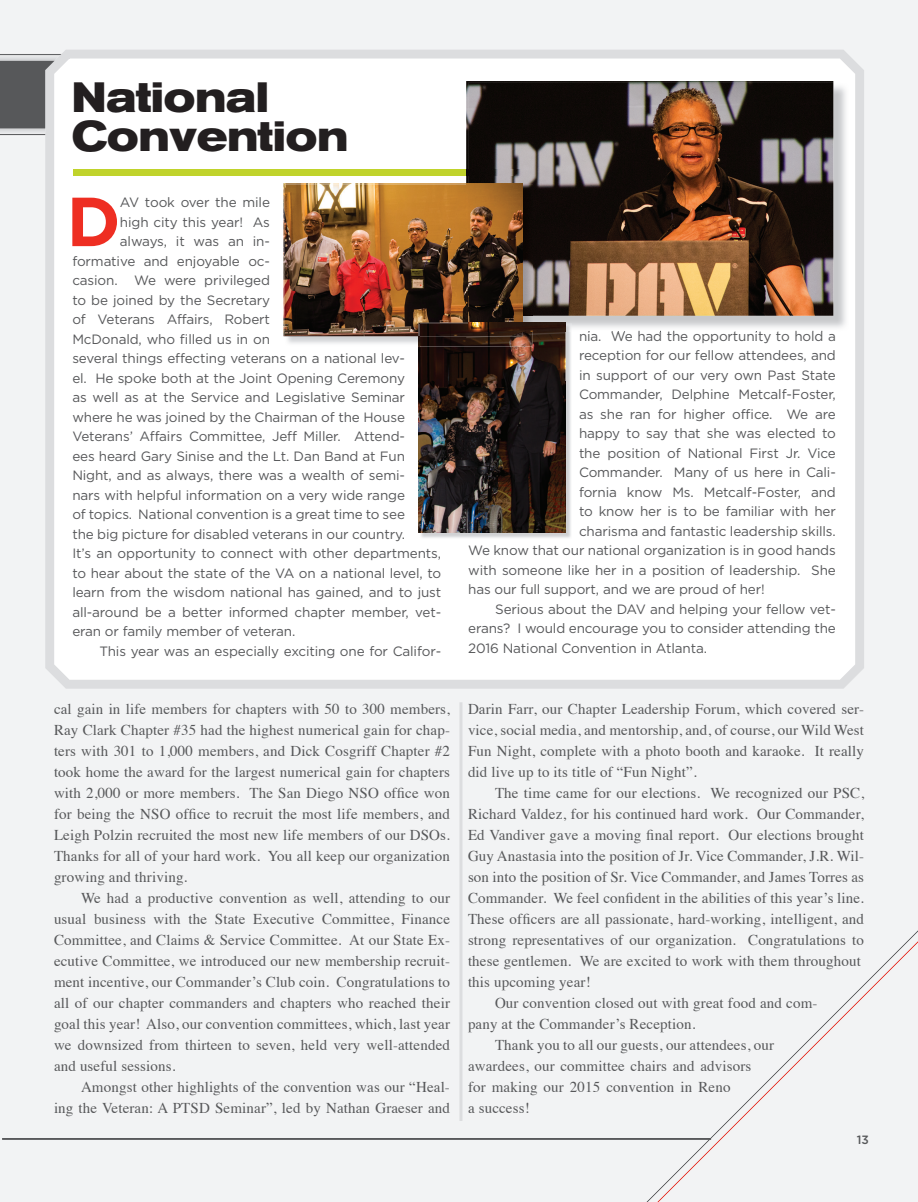
<style>
.page{position:relative;width:918px;height:1202px;background:#f2f3f4}
.page>*{position:absolute;margin:0;border:0;box-sizing:border-box;transform-origin:0 0}
.t1{font:700 69.15px "Gotham";color:#ee2e22}
.t2{font:700 expanded 42px/39px "Akzidenz Grotesk BE";color:#231f20;scale:.9 1}
.t3{font:15px "Times";letter-spacing:.01em;color:#57585a}
.t4{font:13.5px "Gotham";letter-spacing:-.01em;color:#57585a}
.t5{font:500 12px "Gotham";color:#57585a}
</style>
<div class="page">
<div style="left:647px;top:930px;width:271px;height:271px;background:#f2f3f4"></div>
<div style="left:657px;top:941px;width:261px;height:261px;background:#f2f3f4"></div>
<svg style="left:2px;top:1138px;width:709px;height:1px"></svg>
<img style="left:0;top:53px;width:45px;height:83px">
<div style="left:0;top:61px;width:45px;height:67px;background:#57585a"></div>
<hr style="left:0;top:54px;width:90px;height:1px;background:#57585a">
<hr style="left:0;top:134px;width:90px;height:1px;background:#57585a">
<svg style="left:45px;top:49px;width:819px;height:639px"></svg>
<hr style="left:459px;top:702px;width:3px;height:418px;background:#dcdddf">
<div style="left:73px;top:170px;width:458px;height:6px;background:#c0d32b"></div>
<img style="left:533px;top:83px;width:316px;height:248px">
<img style="left:580px;top:331px;width:256px;height:1px">
<img style="left:466px;top:81px;width:367px;height:102px">
<svg style="left:466px;top:170px;width:2px;height:6px"></svg>
<img style="left:468px;top:83px;width:365px;height:233px">
<img style="left:468px;top:170px;width:63px;height:6px">
<img style="left:468px;top:184px;width:65px;height:132px">
<img style="left:285px;top:336px;width:133px;height:10px">
<img style="left:468px;top:183px;width:55px;height:1px">
<img style="left:285px;top:184px;width:183px;height:152px">
<img style="left:468px;top:316px;width:55px;height:8px">
<img style="left:420px;top:331px;width:152px;height:208px">
<svg style="left:566px;top:324px;width:6px;height:7px"></svg>
<img style="left:533px;top:323px;width:33px;height:8px">
<img style="left:418px;top:346px;width:2px;height:187px">
<svg style="left:418px;top:336px;width:2px;height:10px"></svg>
<img style="left:418px;top:323px;width:50px;height:13px">
<img style="left:420px;top:331px;width:146px;height:202px">
<img style="left:420px;top:331px;width:113px;height:15px">
<svg style="left:523px;top:316px;width:10px;height:15px"></svg>
<img style="left:420px;top:324px;width:103px;height:12px">
<p class="t2" style="left:72px;top:79px;width:309px">National<br>Convention</p>
<p class="t1" style="left:67px;top:182px;width:56px">D</p>
<p class="t4" style="left:120px;top:195px;width:152px">AV took over the mile</p>
<p class="t4" style="left:120px;top:214px;width:152px">high city this year! As</p>
<p class="t4" style="left:120px;top:234px;width:152px">always, it was an in-</p>
<p class="t4" style="left:72px;top:253px;width:199px">formative and enjoyable oc-</p>
<p class="t4" style="left:72px;top:273px;width:199px">casion. We were privileged</p>
<p class="t4" style="left:72px;top:292px;width:199px">to be joined by the Secretary</p>
<p class="t4" style="left:72px;top:312px;width:199px">of Veterans Affairs, Robert</p>
<p class="t4" style="left:72px;top:331px;width:199px">McDonald, who filled us in on</p>
<p class="t4" style="left:72px;top:351px;width:334px">several things effecting veterans on a national lev-</p>
<p class="t4" style="left:72px;top:370px;width:334px">el. He spoke both at the Joint Opening Ceremony</p>
<p class="t4" style="left:72px;top:390px;width:334px">as well as at the Service and Legislative Seminar</p>
<p class="t4" style="left:72px;top:409px;width:334px">where he was joined by the Chairman of the House</p>
<p class="t4" style="left:72px;top:429px;width:334px">Veterans’ Affairs Committee, Jeff Miller. Attend-</p>
<p class="t4" style="left:72px;top:448px;width:334px">ees heard Gary Sinise and the Lt. Dan Band at Fun</p>
<p class="t4" style="left:72px;top:468px;width:334px">Night, and as always, there was a wealth of semi-</p>
<p class="t4" style="left:72px;top:487px;width:334px">nars with helpful information on a very wide range</p>
<p class="t4" style="left:72px;top:507px;width:334px">of topics. National convention is a great time to see</p>
<p class="t4" style="left:72px;top:526px;width:334px">the big picture for disabled veterans in our country.</p>
<p class="t4" style="left:72px;top:546px;width:370px">It’s an opportunity to connect with other departments,</p>
<p class="t4" style="left:72px;top:565px;width:370px">to hear about the state of the VA on a national level, to</p>
<p class="t4" style="left:72px;top:585px;width:370px">learn from the wisdom national has gained, and to just</p>
<p class="t4" style="left:72px;top:604px;width:370px">all-around be a better informed chapter member, vet-</p>
<p class="t4" style="left:72px;top:624px;width:224px">eran or family member of veteran.</p>
<p class="t4" style="left:99px;top:643px;width:343px">This year was an especially exciting one for Califor-</p>
<p class="t4" style="left:579px;top:328px;width:258px">nia. We had the opportunity to hold a</p>
<p class="t4" style="left:579px;top:348px;width:258px">reception for our fellow attendees, and</p>
<p class="t4" style="left:579px;top:367px;width:258px">in support of our very own Past State</p>
<p class="t4" style="left:579px;top:387px;width:258px">Commander, Delphine Metcalf-Foster,</p>
<p class="t4" style="left:579px;top:406px;width:258px">as she ran for higher office. We are</p>
<p class="t4" style="left:579px;top:426px;width:258px">happy to say that she was elected to</p>
<p class="t4" style="left:579px;top:445px;width:258px">the position of National First Jr. Vice</p>
<p class="t4" style="left:579px;top:465px;width:258px">Commander. Many of us here in Cali-</p>
<p class="t4" style="left:579px;top:484px;width:258px">fornia know Ms. Metcalf-Foster, and</p>
<p class="t4" style="left:579px;top:504px;width:258px">to know her is to be familiar with her</p>
<p class="t4" style="left:579px;top:523px;width:258px">charisma and fantastic leadership skills.</p>
<p class="t4" style="left:468px;top:543px;width:369px">We know that our national organization is in good hands</p>
<p class="t4" style="left:468px;top:562px;width:369px">with someone like her in a position of leadership. She</p>
<p class="t4" style="left:468px;top:582px;width:298px">has our full support, and we are proud of her!</p>
<p class="t4" style="left:495px;top:601px;width:342px">Serious about the DAV and helping your fellow vet-</p>
<p class="t4" style="left:468px;top:621px;width:369px">erans? I would encourage you to consider attending the</p>
<p class="t4" style="left:468px;top:640px;width:240px">2016 National Convention in Atlanta.</p>
<p class="t3" style="left:54px;top:694px;width:398px">cal gain in life members for chapters with 50 to 300 members,</p>
<p class="t3" style="left:54px;top:715px;width:398px">Ray Clark Chapter #35 had the highest numerical gain for chap-</p>
<p class="t3" style="left:54px;top:736px;width:398px">ters with 301 to 1,000 members, and Dick Cosgriff Chapter #2</p>
<p class="t3" style="left:54px;top:757px;width:398px">took home the award for the largest numerical gain for chapters</p>
<p class="t3" style="left:54px;top:778px;width:398px">with 2,000 or more members. The San Diego NSO office won</p>
<p class="t3" style="left:54px;top:799px;width:398px">for being the NSO office to recruit the most life members, and</p>
<p class="t3" style="left:54px;top:820px;width:398px">Leigh Polzin recruited the most new life members of our DSOs.</p>
<p class="t3" style="left:54px;top:841px;width:398px">Thanks for all of your hard work. You all keep our organization</p>
<p class="t3" style="left:54px;top:862px;width:135px">growing and thriving.</p>
<p class="t3" style="left:81px;top:883px;width:371px">We had a productive convention as well, attending to our</p>
<p class="t3" style="left:54px;top:904px;width:398px">usual business with the State Executive Committee, Finance</p>
<p class="t3" style="left:54px;top:925px;width:398px">Committee, and Claims &amp; Service Committee. At our State Ex-</p>
<p class="t3" style="left:54px;top:946px;width:398px">ecutive Committee, we introduced our new membership recruit-</p>
<p class="t3" style="left:54px;top:967px;width:398px">ment incentive, our Commander’s Club coin. Congratulations to</p>
<p class="t3" style="left:54px;top:988px;width:398px">all of our chapter commanders and chapters who reached their</p>
<p class="t3" style="left:54px;top:1009px;width:398px">goal this year! Also, our convention committees, which, last year</p>
<p class="t3" style="left:54px;top:1030px;width:398px">we downsized from thirteen to seven, held very well-attended</p>
<p class="t3" style="left:54px;top:1051px;width:123px">and useful sessions.</p>
<p class="t3" style="left:81px;top:1072px;width:370px">Amongst other highlights of the convention was our “Heal-</p>
<p class="t3" style="left:54px;top:1093px;width:398px">ing the Veteran: A PTSD Seminar”, led by Nathan Graeser and</p>
<p class="t3" style="left:468px;top:694px;width:398px">Darin Farr, our Chapter Leadership Forum, which covered ser-</p>
<p class="t3" style="left:468px;top:715px;width:398px">vice, social media, and mentorship, and, of course, our Wild West</p>
<p class="t3" style="left:468px;top:736px;width:398px">Fun Night, complete with a photo booth and karaoke. It really</p>
<p class="t3" style="left:468px;top:757px;width:230px">did live up to its title of “Fun Night”.</p>
<p class="t3" style="left:495px;top:778px;width:371px">The time came for our elections. We recognized our PSC,</p>
<p class="t3" style="left:468px;top:799px;width:398px">Richard Valdez, for his continued hard work. Our Commander,</p>
<p class="t3" style="left:468px;top:820px;width:398px">Ed Vandiver gave a moving final report. Our elections brought</p>
<p class="t3" style="left:468px;top:841px;width:398px">Guy Anastasia into the position of Jr. Vice Commander, J.R. Wil-</p>
<p class="t3" style="left:468px;top:862px;width:398px">son into the position of Sr. Vice Commander, and James Torres as</p>
<p class="t3" style="left:468px;top:883px;width:398px">Commander. We feel confident in the abilities of this year’s line.</p>
<p class="t3" style="left:468px;top:904px;width:398px">These officers are all passionate, hard-working, intelligent, and</p>
<p class="t3" style="left:468px;top:925px;width:398px">strong representatives of our organization. Congratulations to</p>
<p class="t3" style="left:468px;top:946px;width:395px">these gentlemen. We are excited to work with them throughout</p>
<p class="t3" style="left:468px;top:967px;width:124px">this upcoming year!</p>
<p class="t3" style="left:495px;top:988px;width:324px">Our convention closed out with great food and com-</p>
<p class="t3" style="left:468px;top:1009px;width:229px">pany at the Commander’s Reception.</p>
<p class="t3" style="left:495px;top:1030px;width:281px">Thank you to all our guests, our attendees, our</p>
<p class="t3" style="left:468px;top:1051px;width:285px">awardees, our committee chairs and advisors</p>
<p class="t3" style="left:468px;top:1072px;width:264px">for making our 2015 convention in Reno</p>
<p class="t3" style="left:468px;top:1093px;width:63px">a success!</p>
<p class="t5" style="left:857px;top:1133px;width:14px">13</p>
</div>
